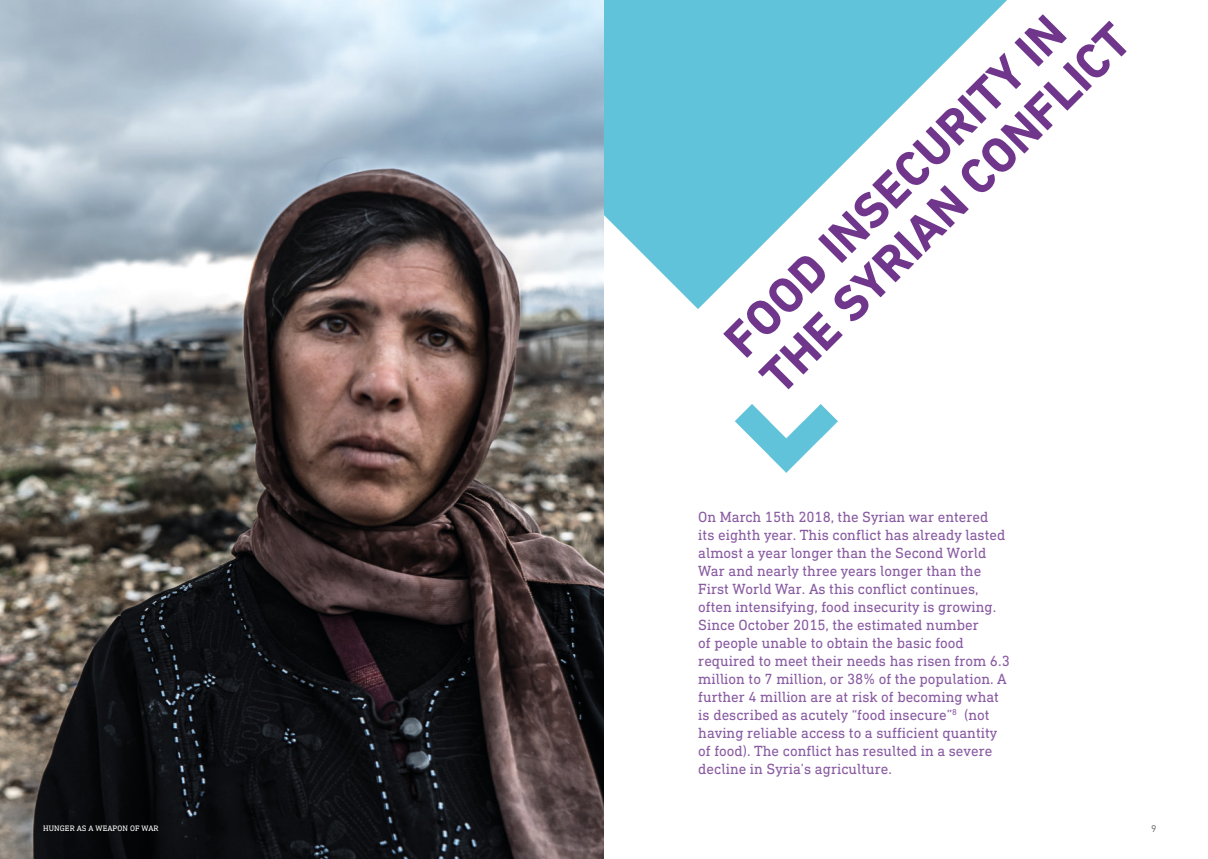
<style>
.page{position:relative;width:1208px;height:859px;background:#fff}
.page>*{position:absolute;margin:0;border:0;box-sizing:border-box;transform-origin:0 0}
.t1{font:700 50.1px/51.5px "DIN Next LT Pro";color:#6f368c}
.Intro_Large{font:15px/18px "DIN Next Slab Pro";color:#895ba2}
.t2{font:10px "DIN Next Slab Pro";color:#3d3d3c}
.t3{font:8px "DIN Next Slab Pro";letter-spacing:.01em;color:#fff}
</style>
<div class="page">
<svg style="left:735px;top:404px;width:103px;height:69px"></svg>
<svg style="left:604px;top:0;width:403px;height:309px;fill:#61c3d9"></svg>
<img style="left:0;top:0;width:604px;height:859px">
<p class="t3" style="left:43px;top:823px;width:117px">HUNGER AS A WEAPON OF WAR</p>
<p class="t1" style="left:714px;top:330px;width:500px;rotate:-45deg">FOOD INSECURITY IN<br>THE SYRIAN CONFLICT</p>
<p class="Intro_Large" style="left:698px;top:508px;width:313px">On March 15th 2018, the Syrian war entered<br>its eighth year. This conflict has already lasted almost a year longer than the Second World War and nearly three years longer than the First World War. As this conflict continues, often intensifying, food insecurity is growing.<br>Since October 2015, the estimated number<br>of people unable to obtain the basic food required to meet their needs has risen from 6.3 million to 7 million, or 38% of the population. A further 4 million are at risk of becoming what is described as acutely “food insecure”<sup>8</sup> (not having reliable access to a sufficient quantity of food). The conflict has resulted in a severe decline in Syria’s agriculture.</p>
<p class="t2" style="left:1151px;top:823px;width:7px">9</p>
</div>
